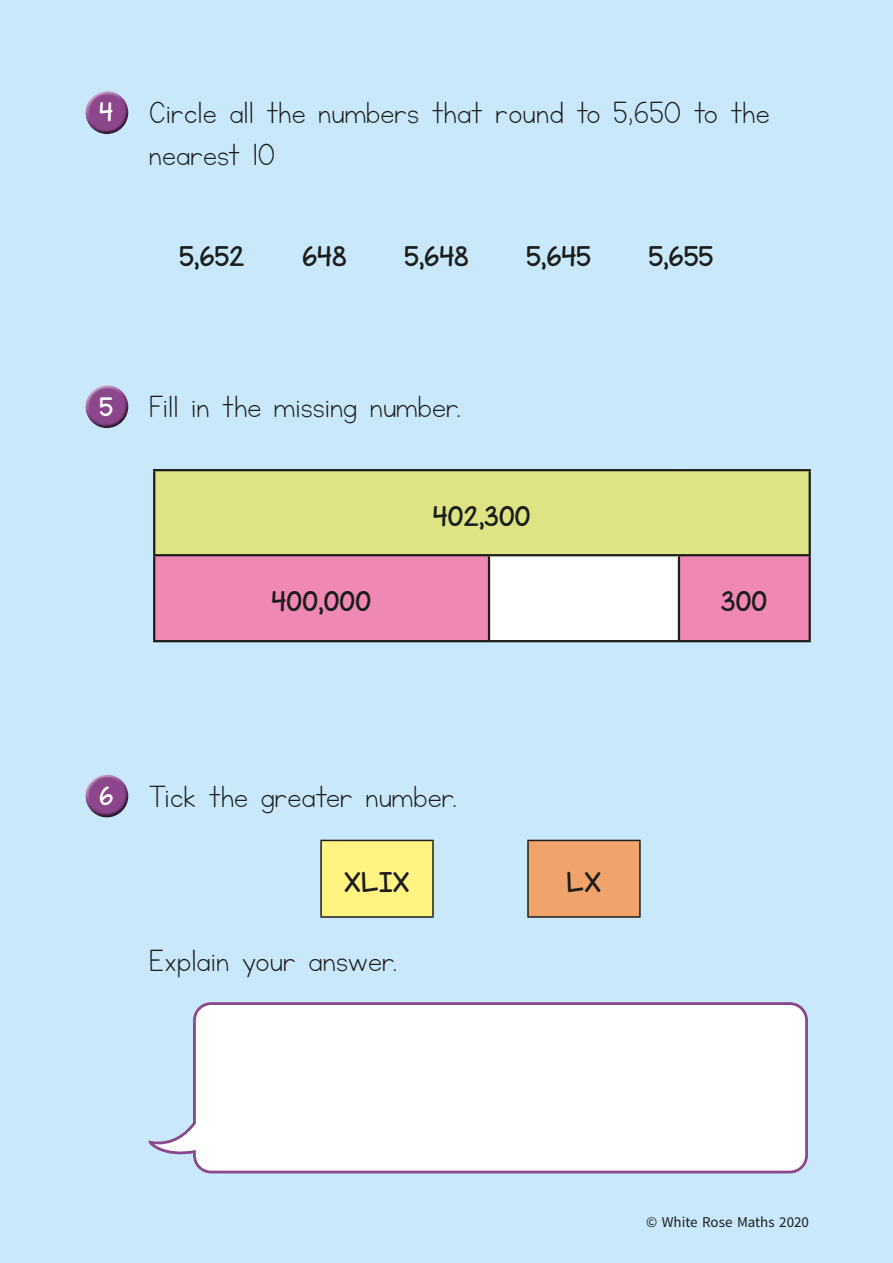
<style>
.page{position:relative;width:893px;height:1263px;background:#c9e9fb}
.page>*{position:absolute;margin:0;border:0;box-sizing:border-box;transform-origin:0 0}
.t1{font:36px/42px "KG Neatly Printed";color:#1d1d1b}
.t2{font:24px "KG Miss Kindy Chunky";color:#1d1d1b}
.t3{font:15px "Source Sans Pro";color:#1d1d1b}
.s1{font-family:"KG Miss Kindy Chunky";font-size:22.5px;color:#fff}
</style>
<div class="page">
<div style="left:85px;top:91px;width:44px;height:34px;background:#fff;opacity:.75"></div>
<div style="left:85px;top:98px;width:45px;height:38px;background:#1d1d1b;opacity:.75"></div>
<div style="left:85px;top:385px;width:44px;height:34px;background:#fff;opacity:.75"></div>
<div style="left:85px;top:392px;width:45px;height:38px;background:#1d1d1b;opacity:.75"></div>
<div style="left:154px;top:470px;width:656px;height:85px;background:#dee383"></div>
<div style="left:155px;top:556px;width:654px;height:84px;background:#f088b6"></div>
<div style="left:489px;top:555px;width:190px;height:86px;background:#fff"></div>
<hr style="left:153px;top:469px;width:336px;height:2px;background:#1d1d1b">
<hr style="left:153px;top:471px;width:2px;height:83px;background:#1d1d1b">
<hr style="left:489px;top:469px;width:190px;height:2px;background:#1d1d1b">
<hr style="left:679px;top:469px;width:132px;height:2px;background:#1d1d1b">
<hr style="left:809px;top:471px;width:2px;height:83px;background:#1d1d1b">
<hr style="left:153px;top:554px;width:336px;height:2px;background:#1d1d1b">
<hr style="left:153px;top:556px;width:2px;height:84px;background:#1d1d1b">
<hr style="left:489px;top:554px;width:190px;height:2px;background:#1d1d1b">
<hr style="left:488px;top:556px;width:2px;height:84px;background:#1d1d1b">
<hr style="left:679px;top:554px;width:132px;height:2px;background:#1d1d1b">
<hr style="left:678px;top:556px;width:2px;height:84px;background:#1d1d1b">
<hr style="left:809px;top:556px;width:2px;height:84px;background:#1d1d1b">
<hr style="left:153px;top:640px;width:336px;height:2px;background:#1d1d1b">
<hr style="left:489px;top:640px;width:190px;height:2px;background:#1d1d1b">
<hr style="left:679px;top:640px;width:132px;height:2px;background:#1d1d1b">
<div style="left:85px;top:774px;width:44px;height:34px;background:#fff;opacity:.75"></div>
<div style="left:85px;top:781px;width:45px;height:38px;background:#1d1d1b;opacity:.75"></div>
<div style="left:321px;top:840px;width:112px;height:77px;background:#fff482"></div>
<hr style="left:320px;top:840px;width:114px;height:1px;background:#1d1d1b">
<hr style="left:320px;top:841px;width:2px;height:75px;background:#1d1d1b">
<hr style="left:432px;top:841px;width:2px;height:75px;background:#1d1d1b">
<hr style="left:320px;top:916px;width:114px;height:2px;background:#1d1d1b">
<div style="left:528px;top:840px;width:112px;height:77px;background:#f0a46b"></div>
<hr style="left:527px;top:840px;width:114px;height:1px;background:#1d1d1b">
<hr style="left:527px;top:841px;width:2px;height:75px;background:#1d1d1b">
<hr style="left:639px;top:841px;width:2px;height:75px;background:#1d1d1b">
<hr style="left:527px;top:916px;width:114px;height:2px;background:#1d1d1b">
<svg style="left:148px;top:1002px;width:660px;height:172px;background:#f7f7fa"></svg>
<p class="t1" style="left:149px;top:93px;width:622px;text-indent:-49px"><span class="s1">4</span> Circle all the numbers that round to 5,650 to the nearest 10</p>
<p class="t2" style="left:180px;top:240px;width:67px">5,652</p>
<p class="t2" style="left:302px;top:240px;width:46px">648</p>
<p class="t2" style="left:404px;top:240px;width:66px">5,648</p>
<p class="t2" style="left:526px;top:240px;width:66px">5,645</p>
<p class="t2" style="left:649px;top:240px;width:66px">5,655</p>
<p class="t1" style="left:100px;top:387px;width:363px"><span class="s1">5</span> Fill in the missing number.</p>
<p class="t2" style="left:433px;top:500px;width:99px">402,300</p>
<p class="t2" style="left:272px;top:585px;width:101px">400,000</p>
<p class="t2" style="left:721px;top:585px;width:48px">300</p>
<p class="t1" style="left:99px;top:776px;width:359px"><span class="s1">6</span> Tick the greater number.</p>
<p class="t2" style="left:344px;top:866px;width:67px">XLIX</p>
<p class="t2" style="left:566px;top:866px;width:37px">LX</p>
<p class="t1" style="left:149px;top:941px;width:250px">Explain your answer.</p>
<p class="t3" style="left:646px;top:1213px;width:164px">© White Rose Maths 2020</p>
</div>
